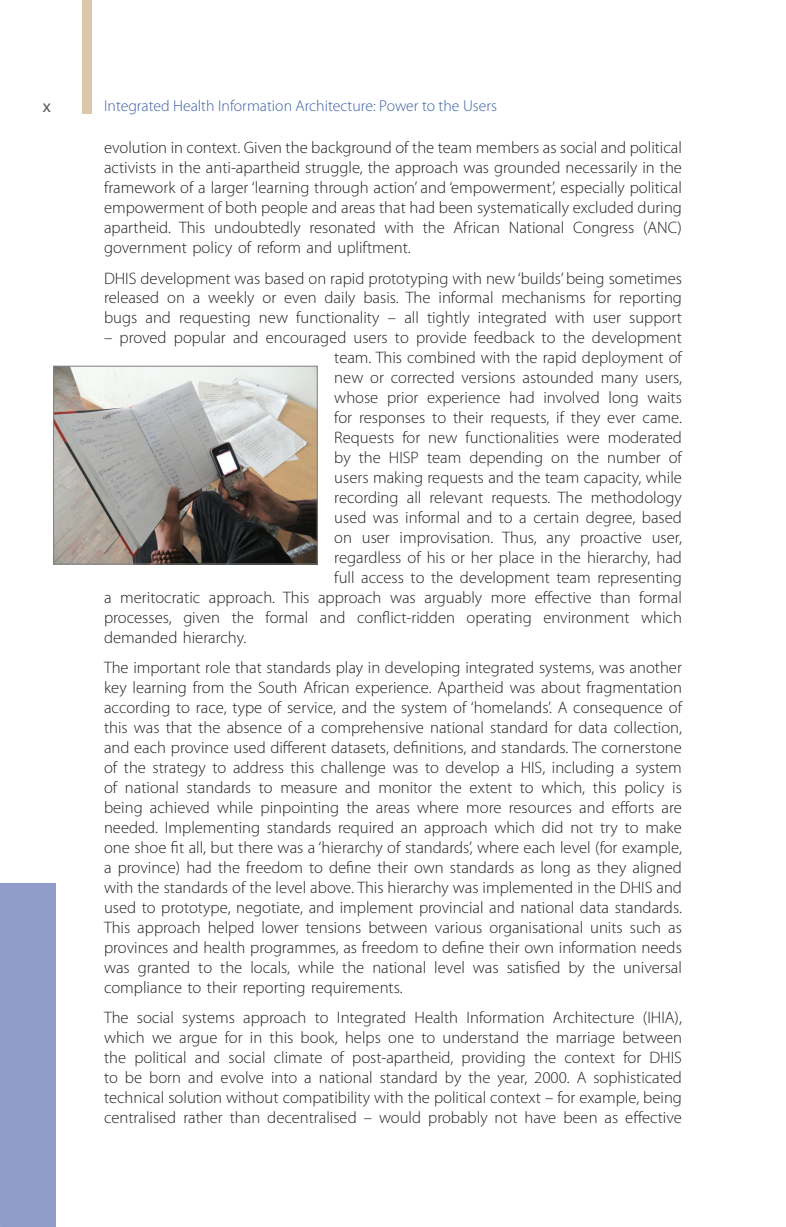
<style>
.page{position:relative;width:786px;height:1227px;background:#fff}
.page>*{position:absolute;margin:0;border:0;box-sizing:border-box;transform-origin:0 0}
.t1{font:17.5px "Myriad Pro";color:#57585a}
.t2{font:300 16.62px/19.9px "Myriad Pro";color:#231f20;text-align:justify}
.t3{font:300 15.75px "Myriad Pro";color:#3b61a4}
</style>
<div class="page">
<svg style="left:82px;top:0;width:10px;height:113px"></svg>
<div style="left:0;top:883px;width:56px;height:343px;background:#909dca"></div>
<img style="left:55px;top:368px;width:260px;height:194px">
<div style="left:53px;top:366px;width:264px;height:198px;border:1px solid #808080"></div>
<p class="t1" style="left:43px;top:95px;width:10px">x</p>
<p class="t3" style="left:104px;top:97px;width:394px">Integrated Health Information Architecture: Power to the Users</p>
<p class="t2" style="left:104px;top:138px;width:579px">evolution in context. Given the background of the team members as social and political activists in the anti-apartheid struggle, the approach was grounded necessarily in the framework of a larger ‘learning through action’ and ‘empowerment’, especially political empowerment of both people and areas that had been systematically excluded during apartheid. This undoubtedly resonated with the African National Congress (ANC) government policy of reform and upliftment.</p>
<p class="t2" style="left:104px;top:268px;width:579px">DHIS development was based on rapid prototyping with new ‘builds’ being sometimes released on a weekly or even daily basis. The informal mechanisms for reporting bugs and requesting new functionality – all tightly integrated with user support</p>
<p class="t2" style="left:104px;top:328px;width:579px">– proved popular and encouraged users to provide feedback to the development</p>
<p class="t2" style="left:334px;top:348px;width:349px">team. This combined with the rapid deployment of</p>
<p class="t2" style="left:334px;top:368px;width:349px">new or corrected versions astounded many users,</p>
<p class="t2" style="left:334px;top:388px;width:349px">whose prior experience had involved long waits</p>
<p class="t2" style="left:334px;top:408px;width:349px">for responses to their requests, if they ever came.</p>
<p class="t2" style="left:334px;top:428px;width:349px">Requests for new functionalities were moderated</p>
<p class="t2" style="left:334px;top:448px;width:349px">by the HISP team depending on the number of</p>
<p class="t2" style="left:334px;top:468px;width:349px">users making requests and the team capacity, while</p>
<p class="t2" style="left:334px;top:488px;width:349px">recording all relevant requests. The methodology</p>
<p class="t2" style="left:334px;top:508px;width:349px">used was informal and to a certain degree, based</p>
<p class="t2" style="left:334px;top:527px;width:349px">on user improvisation. Thus, any proactive user,</p>
<p class="t2" style="left:334px;top:547px;width:349px">regardless of his or her place in the hierarchy, had</p>
<p class="t2" style="left:334px;top:567px;width:349px">full access to the development team representing</p>
<p class="t2" style="left:104px;top:587px;width:579px">a meritocratic approach. This approach was arguably more effective than formal</p>
<p class="t2" style="left:104px;top:607px;width:579px">processes, given the formal and conflict-ridden operating environment which</p>
<p class="t2" style="left:104px;top:627px;width:144px">demanded hierarchy.</p>
<p class="t2" style="left:104px;top:658px;width:579px">The important role that standards play in developing integrated systems, was another key learning from the South African experience. Apartheid was about fragmentation according to race, type of service, and the system of ‘homelands’. A consequence of this was that the absence of a comprehensive national standard for data collection, and each province used different datasets, definitions, and standards. The cornerstone of the strategy to address this challenge was to develop a HIS, including a system of national standards to measure and monitor the extent to which, this policy is being achieved while pinpointing the areas where more resources and efforts are needed. Implementing standards required an approach which did not try to make one shoe fit all, but there was a ‘hierarchy of standards’, where each level (for example, a province) had the freedom to define their own standards as long as they aligned with the standards of the level above. This hierarchy was implemented in the DHIS and used to prototype, negotiate, and implement provincial and national data standards.<br>This approach helped lower tensions between various organisational units such as provinces and health programmes, as freedom to define their own information needs was granted to the locals, while the national level was satisfied by the universal compliance to their reporting requirements.</p>
<p class="t2" style="left:104px;top:1007px;width:579px">The social systems approach to Integrated Health Information Architecture (IHIA), which we argue for in this book, helps one to understand the marriage between the political and social climate of post-apartheid, providing the context for DHIS to be born and evolve into a national standard by the year, 2000. A sophisticated technical solution without compatibility with the political context – for example, being centralised rather than decentralised – would probably not have been as effective</p>
</div>
